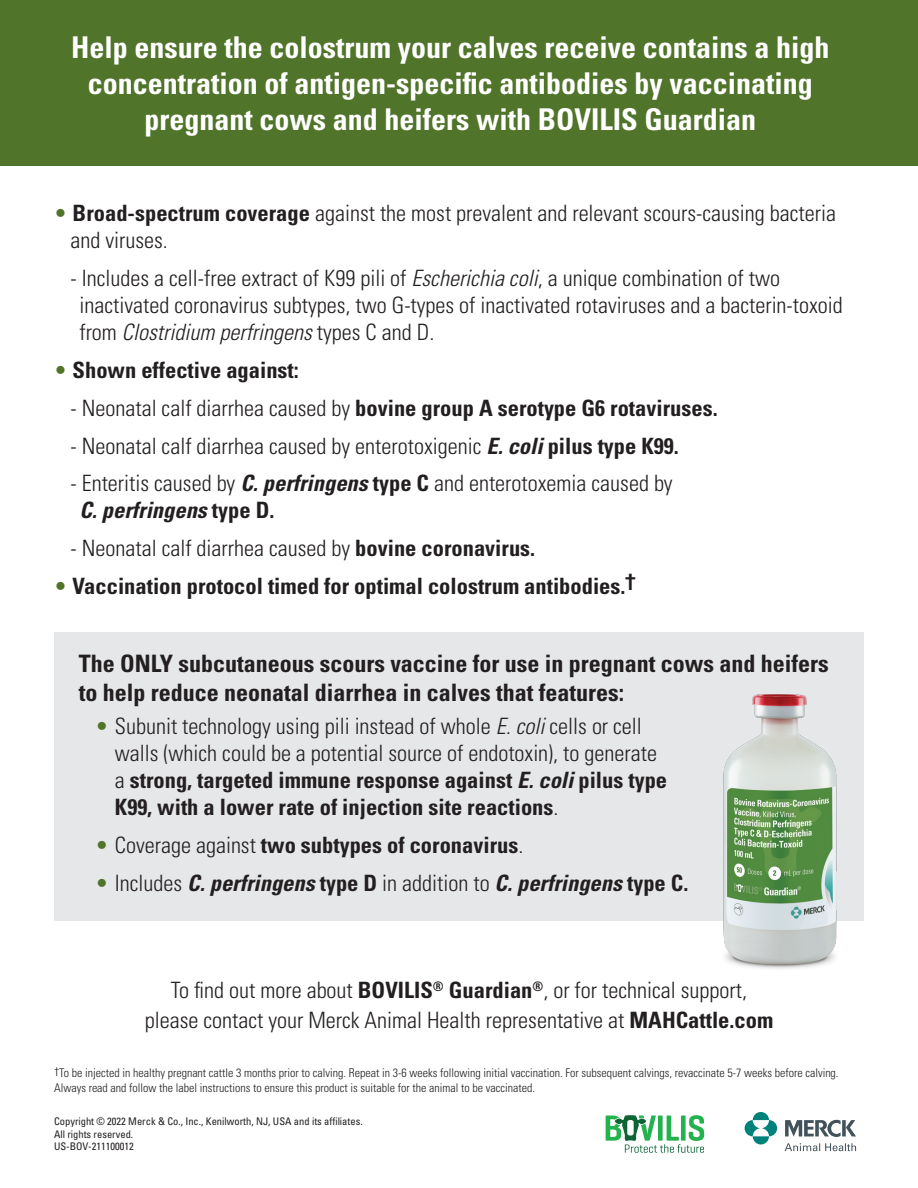
<style>
.page{position:relative;width:918px;height:1188px;background:#fff}
.page>*{position:absolute;margin:0;border:0;box-sizing:border-box;transform-origin:0 0}
.t1{font:700 condensed 30px/36px "Univers";color:#fff;text-align:center}
.t2{font:700 condensed 24px/28.8px "Univers";color:#231f20}
.t3{font:300 condensed 22.5px/27px "Univers";color:#231f20}
.t4{font:700 condensed 22.5px "Univers";color:#231f20}
.t5{font:italic 700 condensed 22.5px "Univers";color:#231f20}
.t6{font:300 condensed 12px/14.4px "Univers";color:#231f20}
.t7{font:condensed 10.5px/12.6px "Univers";color:#231f20}
.s1{color:#50752a}
.s2{font-weight:700}
.s3{font-style:italic}
.s4{font-weight:300;color:#50752a}
.s5{font-weight:300}
.s6{font-weight:700;font-style:italic}
.s7{font-weight:300;font-style:normal;color:#50752a}
.s8{font-weight:300;font-style:normal}
.s9{font-style:normal}
</style>
<div class="page">
<div style="left:54px;top:632px;width:810px;height:289px;background:#e6e7e9"></div>
<div style="left:0;top:0;width:918px;height:165px;background:#50752a"></div>
<svg style="left:606px;top:1115px;width:98px;height:38px"></svg>
<svg style="left:745px;top:1112px;width:32px;height:32px"></svg>
<svg style="left:785px;top:1120px;width:71px;height:31px"></svg>
<img style="left:723px;top:694px;width:114px;height:275px">
<h1 class="t1" style="left:71px;top:29px;width:760px">Help ensure the colostrum your calves receive contains a high concentration of antigen-specific antibodies by vaccinating pregnant cows and heifers with BOVILIS Guardian</h1>
<p class="t3" style="left:70px;top:200px;width:767px;text-indent:-16px"><span class="s1">•</span> <span class="s2">Broad-spectrum coverage</span> against the most prevalent and relevant scours-causing bacteria and viruses.</p>
<p class="t3" style="left:79px;top:264px;width:765px;text-indent:-9px">- Includes a cell-free extract of K99 pili of <span class="s3">Escherichia coli</span>, a unique combination of two inactivated coronavirus subtypes, two G-types of inactivated rotaviruses and a bacterin-toxoid from <span class="s3">Clostridium perfringens</span> types C and D.</p>
<p class="t4" style="left:54px;top:356px;width:246px"><span class="s4">•</span> Shown effective against:</p>
<p class="t4" style="left:70px;top:394px;width:649px"><span class="s5">- Neonatal calf diarrhea caused by</span> bovine group A serotype G6 rotaviruses.</p>
<p class="t3" style="left:70px;top:432px;width:610px">- Neonatal calf diarrhea caused by enterotoxigenic <span class="s6">E.coli</span><span class="s2">pilus type K99.</span></p>
<p class="t3" style="left:79px;top:470px;width:595px;text-indent:-9px">- Enteritis caused by <span class="s6">C. perfringens</span> <span class="s2">type C</span> and enterotoxemia caused by<br><span class="s6">C. perfringens</span> <span class="s2">type D.</span></p>
<p class="t3" style="left:70px;top:534px;width:466px">- Neonatal calf diarrhea caused by <span class="s2">bovine coronavirus.</span></p>
<p class="t4" style="left:54px;top:572px;width:583px"><span class="s4">•</span> Vaccination protocol timed for optimal colostrum antibodies.†</p>
<p class="t2" style="left:79px;top:649px;width:752px">The ONLY subcutaneous scours vaccine for use in pregnant cows and heifers to help reduce neonatal diarrhea in calves that features:</p>
<p class="t3" style="left:115px;top:713px;width:554px;text-indent:-20px"><span class="s1">•</span> Subunit technology using pili instead of whole <span class="s3">E.coli</span>cells or cell walls (which could be a potential source of endotoxin), to generate a <span class="s2">strong, targeted immune response against</span> <span class="s6">E.coli</span><span class="s2">pilus type K99, with a lower rate of injection site reactions</span>.</p>
<p class="t4" style="left:95px;top:831px;width:430px"><span class="s4">•</span> <span class="s5">Coverage against</span> two subtypes of coronavirus<span class="s5">.</span></p>
<p class="t5" style="left:95px;top:869px;width:595px"><span class="s7">•</span> <span class="s8">Includes</span> C. perfringens <span class="s9">type D</span> <span class="s8">in addition to</span> C. perfringens <span class="s9">type C.</span></p>
<p class="t3" style="left:145px;top:975px;width:630px;line-height:30px;text-align:center">To find out more about <span class="s2">BOVILIS</span><sup>®</sup> <span class="s2">Guardian</span><sup>®</sup>, or for technical support, please contact your Merck Animal Health representative at <span class="s2">MAHCattle.com</span></p>
<p class="t6" style="left:54px;top:1066px;width:786px">†To be injected in healthy pregnant cattle 3 months prior to calving. Repeat in 3-6 weeks following initial vaccination. For subsequent calvings, revaccinate 5-7 weeks before calving.<br>Always read and follow the label instructions to ensure this product is suitable for the animal to be vaccinated.</p>
<p class="t7" style="left:54px;top:1115px;width:310px">Copyright © 2022 Merck &amp; Co., Inc., Kenilworth, NJ, USA and its affiliates.<br>All rights reserved.<br>US-BOV-211100012</p>
</div>
